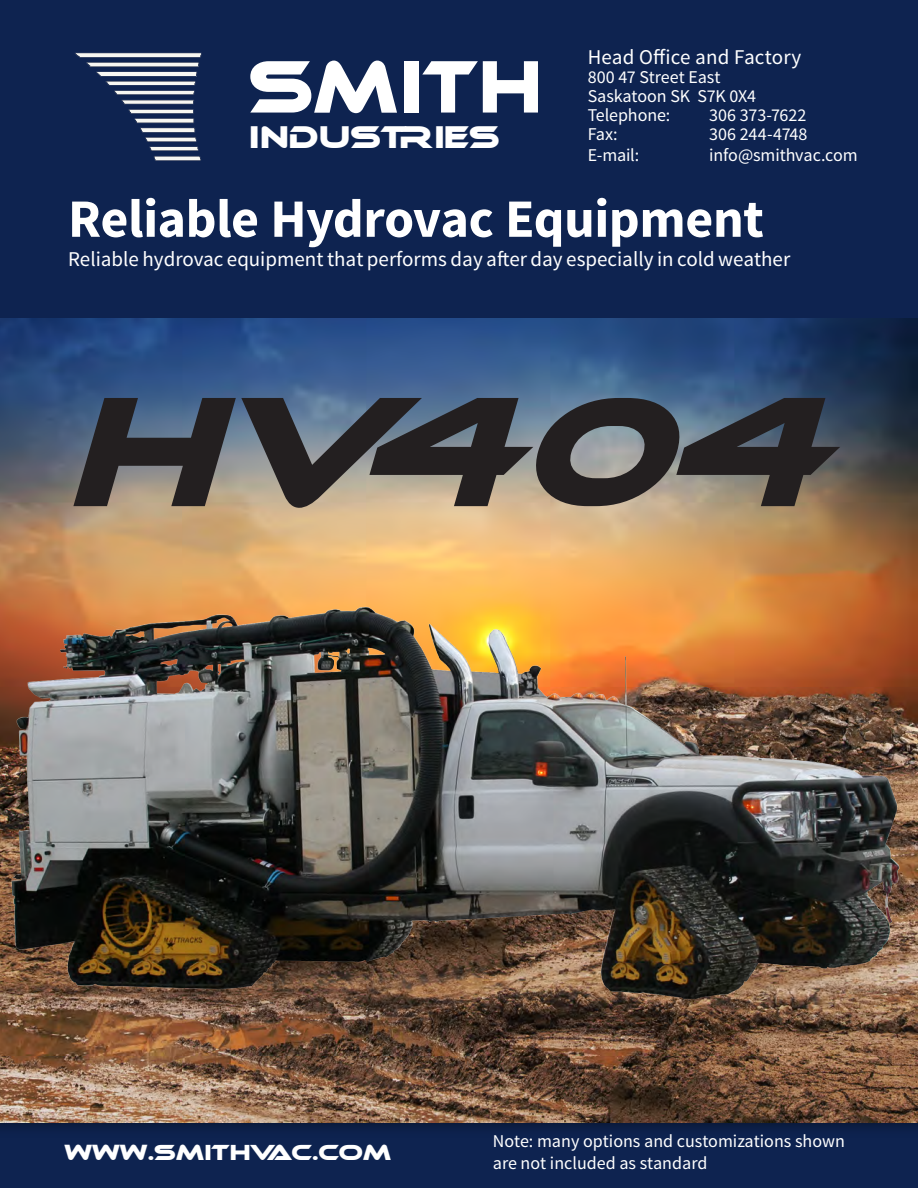
<style>
.page{position:relative;width:918px;height:1188px;background:#fff}
.page>*{position:absolute;margin:0;border:0;box-sizing:border-box;transform-origin:0 0}
.t1{font:italic 150px "Ethnocentric";color:#231f20}
.t2{font:71.25px "Ethnocentric";letter-spacing:.02em;color:#fff;scale:.88 1}
.t3{font:700 54px "Source Sans Pro";letter-spacing:-.01em;color:#fff}
.t4{font:30.3px "Ethnocentric";letter-spacing:.02em;color:#fff}
.t5{font:21px "Source Sans Pro";color:#fff}
.t6{font:21px "Ethnocentric";color:#fff}
.t7{font:18px "Source Sans Pro";color:#fff}
</style>
<div class="page">
<div style="left:0;top:1111px;width:918px;height:77px;background:#231f20;opacity:.62"></div>
<div style="left:0;top:0;width:918px;height:336px;background:#0e2350"></div>
<img style="left:0;top:319px;width:918px;height:804px">
<img style="left:1px;top:594px;width:911px;height:427px">
<img style="left:75px;top:52px;width:127px;height:109px">
<p class="t2" style="left:249px;top:50px;width:333px">SMITH</p>
<p class="t4" style="left:249px;top:121px;width:252px">INDUSTRIES</p>
<p class="t5" style="left:588px;top:44px;width:215px">Head Office and Factory</p>
<p class="t7" style="left:588px;top:66px;width:134px">800 47 Street East</p>
<p class="t7" style="left:588px;top:85px;width:170px">Saskatoon SK S7K 0X4</p>
<p class="t7" style="left:588px;top:104px;width:84px">Telephone:</p>
<p class="t7" style="left:709px;top:104px;width:99px">306 373-7622</p>
<p class="t7" style="left:588px;top:123px;width:31px">Fax:</p>
<p class="t7" style="left:709px;top:123px;width:100px">306 244-4748</p>
<p class="t7" style="left:588px;top:144px;width:53px">E-mail:</p>
<p class="t7" style="left:709px;top:144px;width:150px">info@smithvac.com</p>
<p class="t3" style="left:68px;top:184px;width:697px">Reliable Hydrovac Equipment</p>
<p class="t5" style="left:68px;top:246px;width:724px">Reliable hydrovac equipment that performs day after day especially in cold weather</p>
<p class="t1" style="left:65px;top:375px;width:813px">HV404</p>
<p class="t6" style="left:65px;top:1142px;width:329px">WWW.SMITHVAC.COM</p>
<p class="t7" style="left:493px;top:1130px;width:354px">Note: many options and customizations shown</p>
<p class="t7" style="left:493px;top:1152px;width:216px">are not included as standard</p>
</div>
